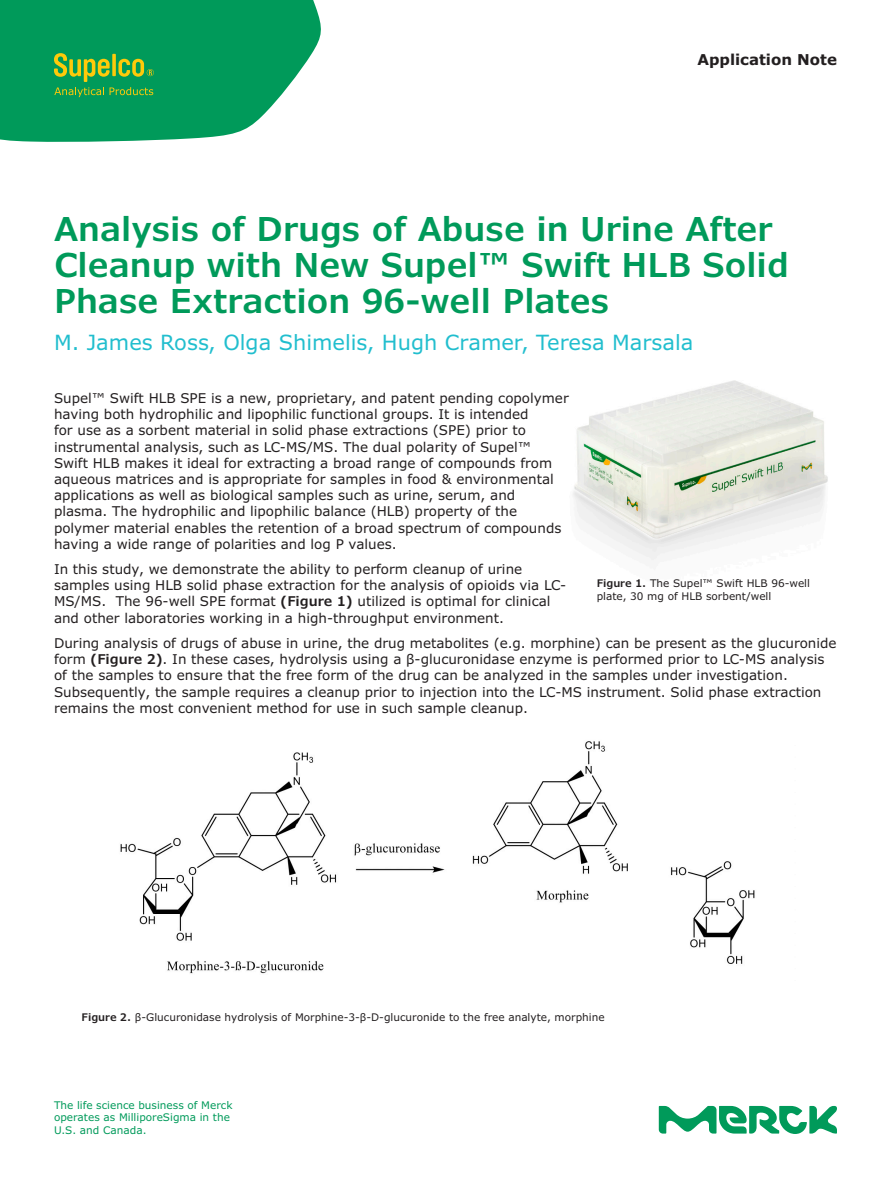
<style>
.page{position:relative;width:891px;height:1188px;background:#fff}
.page>*{position:absolute;margin:0;border:0;box-sizing:border-box;transform-origin:0 0}
.t1{font:600 33px/36px "Verdana Pro";color:#009a5a}
.t2{font:21px "Verdana Pro";color:#21bece}
.t3{font:700 15px "Verdana Pro";color:#231f20}
.t4{font:13.5px/16.2px "Verdana Pro";color:#231f20}
.t5{font:10.5px/12.6px "Verdana Pro";color:#231f20}
.t6{font:10.5px/12.6px "Verdana Pro";color:#009a5a}
.s1{font-weight:600}
</style>
<div class="page">
<svg style="left:0;top:0;width:321px;height:142px;background:#1ca56c"></svg>
<svg style="left:54px;top:53px;width:100px;height:44px;background:#44a644"></svg>
<img style="left:573px;top:380px;width:255px;height:181px">
<img style="left:120px;top:741px;width:635px;height:233px">
<svg style="left:659px;top:1106px;width:178px;height:28px"></svg>
<p class="t3" style="left:697px;top:50px;width:141px">Application Note</p>
<h1 class="t1" style="left:54px;top:211px;width:736px">Analysis of Drugs of Abuse in Urine After<br>Cleanup with New Supel™ Swift HLB Solid<br>Phase Extraction 96-well Plates</h1>
<h2 class="t2" style="left:54px;top:329px;width:641px">M. James Ross, Olga Shimelis, Hugh Cramer, Teresa Marsala</h2>
<p class="t4" style="left:54px;top:390px;width:516px">Supel™ Swift HLB SPE is a new, proprietary, and patent pending copolymer having both hydrophilic and lipophilic functional groups. It is intended<br>for use as a sorbent material in solid phase extractions (SPE) prior to instrumental analysis, such as LC-MS/MS. The dual polarity of Supel™<br>Swift HLB makes it ideal for extracting a broad range of compounds from aqueous matrices and is appropriate for samples in food &amp; environmental applications as well as biological samples such as urine, serum, and plasma. The hydrophilic and lipophilic balance (HLB) property of the polymer material enables the retention of a broad spectrum of compounds having a wide range of polarities and log P values.</p>
<p class="t4" style="left:54px;top:561px;width:514px">In this study, we demonstrate the ability to perform cleanup of urine samples using HLB solid phase extraction for the analysis of opioids via LC-MS/MS. The 96-well SPE format <span class="s1">(Figure 1)</span> utilized is optimal for clinical and other laboratories working in a high-throughput environment.</p>
<p class="t5" style="left:597px;top:577px;width:215px"><span class="s1">Figure 1.</span> The Supel™ Swift HLB 96-well plate, 30 mg of HLB sorbent/well</p>
<p class="t4" style="left:54px;top:635px;width:784px">During analysis of drugs of abuse in urine, the drug metabolites (e.g. morphine) can be present as the glucuronide form <span class="s1">(Figure 2)</span>. In these cases, hydrolysis using a β-glucuronidase enzyme is performed prior to LC-MS analysis of the samples to ensure that the free form of the drug can be analyzed in the samples under investigation.<br>Subsequently, the sample requires a cleanup prior to injection into the LC-MS instrument. Solid phase extraction remains the most convenient method for use in such sample cleanup.</p>
<p class="t5" style="left:82px;top:1011px;width:525px"><span class="s1">Figure 2.</span> β-Glucuronidase hydrolysis of Morphine-3-β-D-glucuronide to the free analyte, morphine</p>
<p class="t6" style="left:54px;top:1099px;width:180px">The life science business of Merck operates as MilliporeSigma in the<br>U.S. and Canada.</p>
</div>
